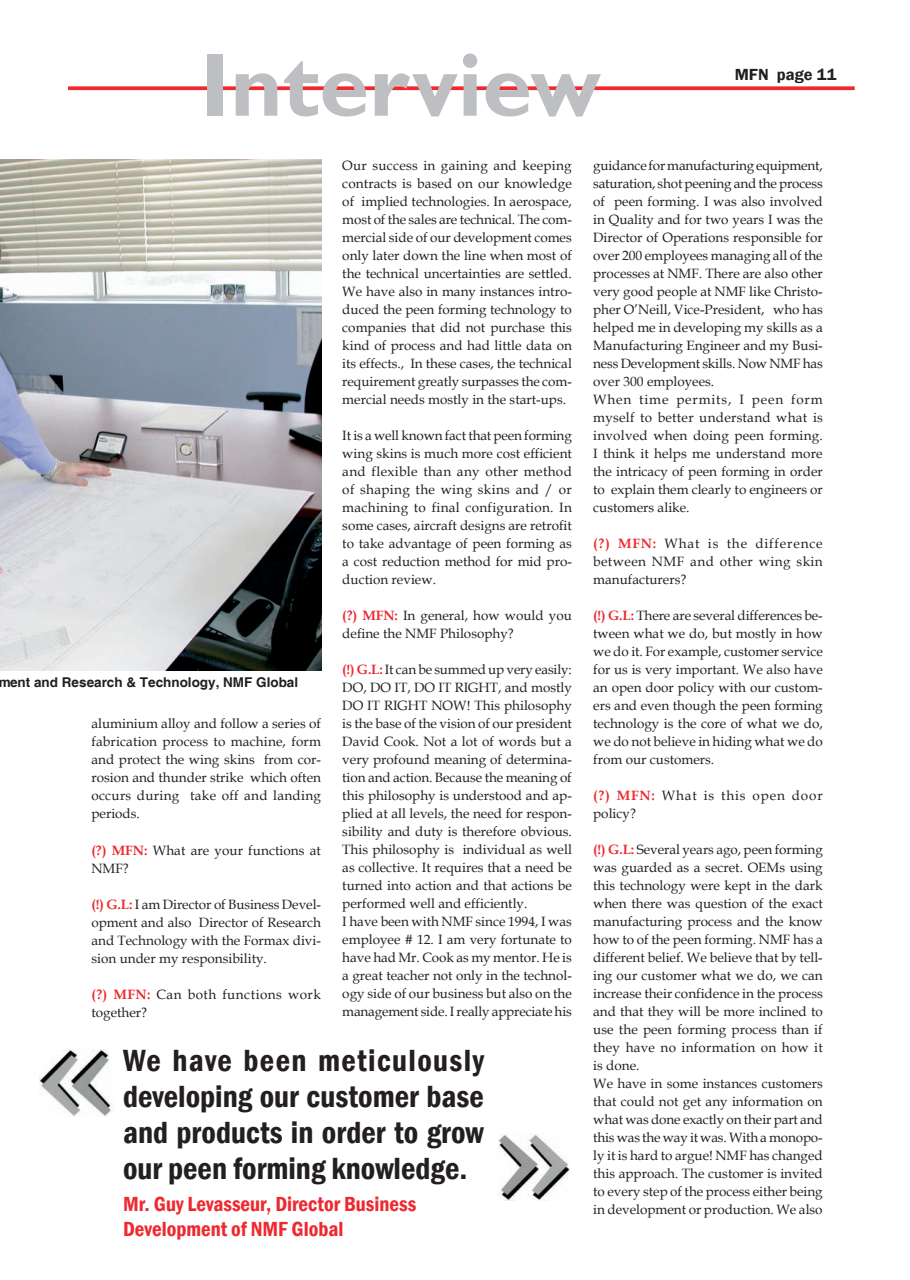
<style>
.page{position:relative;width:910px;height:1280px;background:#fff}
.page>*{position:absolute;margin:0;border:0;box-sizing:border-box;transform-origin:0 0}
.t1{font:700 90px "Gill Sans";color:#bebfc2}
.Fliesstext-New{font:600 condensed 31.5px/36px "Franklin Gothic";color:#231f20;text-align:justify}
.Main-Title{font:600 condensed 21px "Franklin Gothic";color:#ee292f}
.page-no{font:600 16.5px "Franklin Gothic";color:#231f20}
.Fliesstext-New-2{font:13.5px/18px "Book Antiqua";color:#231f20;text-align:justify}
.t2{font:700 13.5px "Helvetica";color:#231f20}
.Fliesstext-New-3{font:13.5px/18px "Book Antiqua";letter-spacing:.035em;color:#231f20}
.Fliesstext-New-4{font:13.5px/18px "Book Antiqua";letter-spacing:.06em;color:#231f20}
.s1{font-weight:700;color:#ee292f}
</style>
<div class="page">
<svg style="left:68px;top:86px;width:787px;height:4px;background:#ef3c41"></svg>
<img style="left:40px;top:1049px;width:74px;height:67px">
<img style="left:499px;top:1134px;width:71px;height:67px">
<img style="left:0;top:160px;width:321px;height:511px">
<p class="t1" style="left:200px;top:31px;width:402px">Interview</p>
<p class="page-no" style="left:735px;top:64px;width:103px">MFN page 11</p>
<p class="t2" style="left:-2px;top:674px;width:302px">ment and Research &amp; Technology, NMF Global</p>
<p class="Fliesstext-New-2" style="left:91px;top:715px;width:231px">aluminium alloy and follow a series of fabrication process to machine, form and protect the wing skins from cor&shy;rosion and thunder strike which often occurs during take off and landing periods.</p>
<p class="Fliesstext-New-2" style="left:91px;top:841px;width:231px"><span class="s1">(?) MFN:</span> What are your functions at<br>NMF?</p>
<p class="Fliesstext-New-2" style="left:91px;top:895px;width:231px"><span class="s1">(!) G.L:</span> I am Director of Business Devel&shy;opment and also Director of Research and Technology with the Formax divi&shy;sion under my responsibility.</p>
<p class="Fliesstext-New-3" style="left:91px;top:985px;width:231px"><span class="s1">(?) MFN:</span> Can both functions work together?</p>
<p class="Fliesstext-New-2" style="left:342px;top:156px;width:231px">Our success in gaining and keeping contracts is based on our knowledge of implied technologies. In aerospace, most of the sales are technical. The com&shy;mercial side of our development comes only later down the line when most of the technical uncertainties are settled.<br>We have also in many instances intro&shy;duced the peen forming technology to companies that did not purchase this kind of process and had little data on its effects., In these cases, the technical requirement greatly surpasses the com&shy;mercial needs mostly in the start-ups.</p>
<p class="Fliesstext-New-2" style="left:342px;top:426px;width:231px">It is a well known fact that peen forming wing skins is much more cost efficient and flexible than any other method of shaping the wing skins and / or machining to final configuration. In some cases, aircraft designs are retrofit to take advantage of peen forming as a cost reduction method for mid pro&shy;duction review.</p>
<p class="Fliesstext-New-2" style="left:342px;top:606px;width:231px"><span class="s1">(?) MFN:</span> In general, how would you define the NMF Philosophy?</p>
<p class="Fliesstext-New-2" style="left:342px;top:660px;width:231px"><span class="s1">(!) G.L:</span> It can be summed up very easily:<br>DO, DO IT, DO IT RIGHT, and mostly DO IT RIGHT NOW! This philosophy is the base of the vision of our president David Cook. Not a lot of words but a very profound meaning of determina&shy;tion and action. Because the meaning of this philosophy is understood and ap&shy;plied at all levels, the need for respon&shy;sibility and duty is therefore obvious.<br>This philosophy is individual as well as collective. It requires that a need be turned into action and that actions be performed well and efficiently.</p>
<p class="Fliesstext-New-2" style="left:342px;top:912px;width:231px">I have been with NMF since 1994, I was employee # 12. I am very fortunate to have had Mr. Cook as my mentor. He is a great teacher not only in the technol&shy;ogy side of our business but also on the management side. I really appreciate his</p>
<p class="Fliesstext-New" style="left:123px;top:1042px;width:362px">We have been meticulously developing our customer base and products in order to grow our peen forming knowledge.</p>
<p class="Main-Title" style="left:123px;top:1189px;width:295px">Mr. Guy Levasseur, Director Business</p>
<p class="Main-Title" style="left:123px;top:1215px;width:222px">Development of NMF Global</p>
<p class="Fliesstext-New-2" style="left:593px;top:156px;width:231px">guidance for manufacturing equipment, saturation, shot peening and the process of peen forming. I was also involved in Quality and for two years I was the Director of Operations responsible for over 200 employees managing all of the processes at NMF. There are also other very good people at NMF like Christo&shy;pher O’Neill, Vice-President, who has helped me in developing my skills as a Manufacturing Engineer and my Busi&shy;ness Development skills. Now NMF has over 300 employees.</p>
<p class="Fliesstext-New-2" style="left:593px;top:390px;width:231px">When time permits, I peen form myself to better understand what is involved when doing peen forming.<br>I think it helps me understand more the intricacy of peen forming in order to explain them clearly to engineers or customers alike.</p>
<p class="Fliesstext-New-2" style="left:593px;top:534px;width:231px"><span class="s1">(?) MFN:</span> What is the difference between NMF and other wing skin manufacturers?</p>
<p class="Fliesstext-New-2" style="left:593px;top:606px;width:231px"><span class="s1">(!) G.L:</span> There are several differences be&shy;tween what we do, but mostly in how we do it. For example, customer service for us is very important. We also have an open door policy with our custom&shy;ers and even though the peen forming technology is the core of what we do, we do not believe in hiding what we do from our customers.</p>
<p class="Fliesstext-New-4" style="left:593px;top:786px;width:231px"><span class="s1">(?) MFN:</span> What is this open door policy?</p>
<p class="Fliesstext-New-2" style="left:593px;top:840px;width:231px"><span class="s1">(!) G.L:</span> Several years ago, peen forming was guarded as a secret. OEMs using this technology were kept in the dark when there was question of the exact manufacturing process and the know how to of the peen forming. NMF has a different belief. We believe that by tell&shy;ing our customer what we do, we can increase their confidence in the process and that they will be more inclined to use the peen forming process than if they have no information on how it is done.</p>
<p class="Fliesstext-New-2" style="left:593px;top:1074px;width:231px">We have in some instances customers that could not get any information on what was done exactly on their part and this was the way it was. With a monopo&shy;ly it is hard to argue! NMF has changed this approach. The customer is invited to every step of the process either being in development or production. We also</p>
</div>
